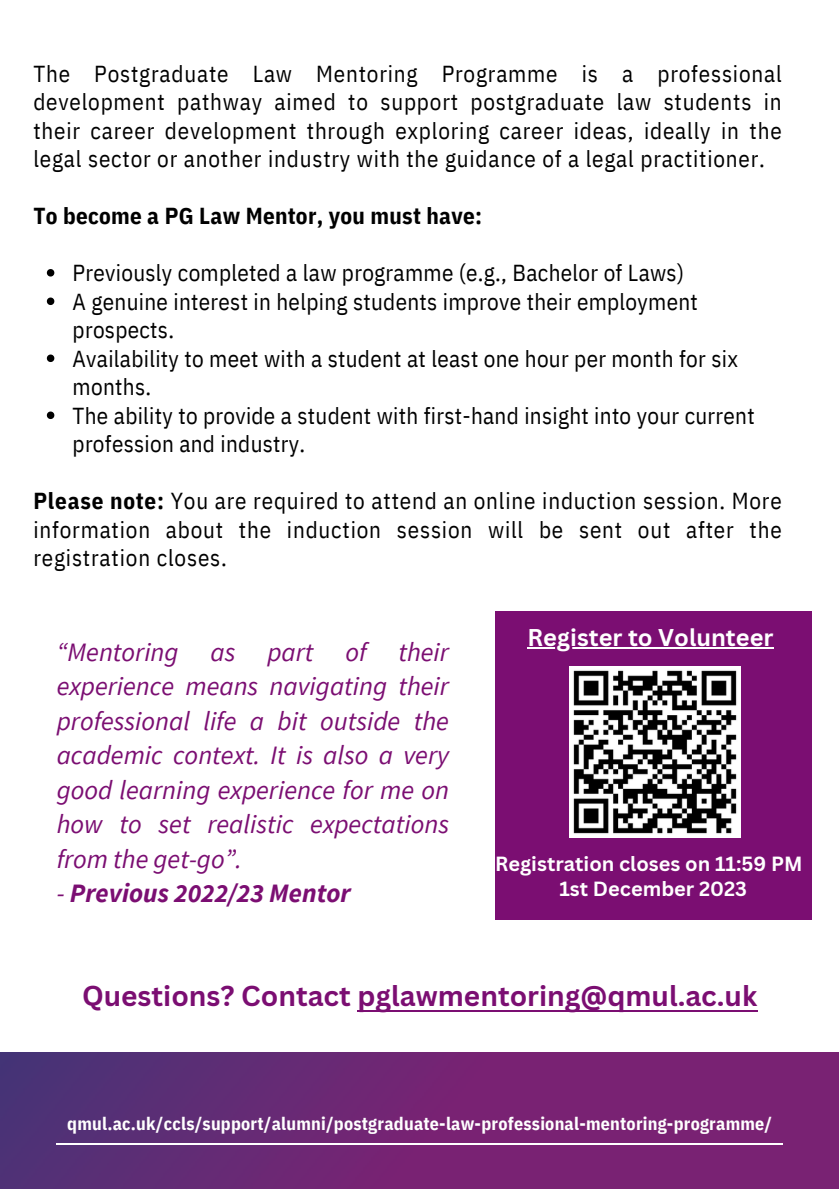
<style>
.page{position:relative;width:839px;height:1191px;background:#fff}
.page>*{position:absolute;margin:0;border:0;box-sizing:border-box;transform-origin:0 0}
.t1{font:700 28px "Canva Sans";color:#7b0e72}
.t2{font:italic 26.6px/34.4px "Source Sans Pro";color:#7b0e72;text-align:justify}
.t3{font:italic 700 26.6px "Source Sans Pro";color:#7b0e72}
.t4{font:700 23.6px "Canva Sans";color:#fff}
.t5{font:23px/28.4px "IBM Plex Sans Cond";letter-spacing:.015em;color:#000}
.t6{font:700 23px "IBM Plex Sans Cond";letter-spacing:.015em;color:#000}
.t7{font:700 20px/25.6px "Canva Sans";color:#fff;text-align:center}
.t8{font:700 18px "IBM Plex Sans Cond";letter-spacing:.015em;color:#fff}
.s1{font-weight:700}
.s2{font-weight:400}
</style>
<div class="page">
<img style="left:0;top:1052px;width:838px;height:137px">
<hr style="left:57px;top:1144px;width:726px;height:1px;background:#fff">
<div style="left:495px;top:611px;width:316px;height:309px;background:#7b0e72"></div>
<hr style="left:357px;top:1011px;width:224px;height:1px;background:#7b0e72">
<hr style="left:581px;top:1011px;width:176px;height:1px;background:#7b0e72">
<img style="left:569px;top:666px;width:171px;height:171px">
<svg style="left:47px;top:269px;width:7px;height:8px"></svg>
<svg style="left:47px;top:298px;width:7px;height:7px"></svg>
<svg style="left:47px;top:355px;width:7px;height:7px"></svg>
<svg style="left:47px;top:412px;width:7px;height:7px"></svg>
<hr style="left:527px;top:647px;width:246px;height:2px;background:#fff">
<p class="t5" style="left:33px;top:59px;width:750px;text-align:justify">The Postgraduate Law Mentoring Programme is a professional development pathway aimed to support postgraduate law students in their career development through exploring career ideas, ideally in the legal sector or another industry with the guidance of a legal practitioner.</p>
<p class="t6" style="left:33px;top:200px;width:450px">To become a PG Law Mentor, you must have:</p>
<p class="t5" style="left:73px;top:258px;width:613px">Previously completed a law programme (e.g., Bachelor of Laws)</p>
<p class="t5" style="left:73px;top:287px;width:626px">A genuine interest in helping students improve their employment prospects.</p>
<p class="t5" style="left:73px;top:344px;width:666px">Availability to meet with a student at least one hour per month for six months.</p>
<p class="t5" style="left:73px;top:401px;width:683px">The ability to provide a student with first-hand insight into your current profession and industry.</p>
<p class="t5" style="left:33px;top:486px;width:749px;text-align:justify"><span class="s1">Please note:</span> You are required to attend an online induction session. More information about the induction session will be sent out after the registration closes.</p>
<p class="t2" style="left:57px;top:634px;width:394px">“Mentoring as part of their experience means navigating their professional life a bit outside the academic context. It is also a very good learning experience for me on how to set realistic expectations from the get-go”.</p>
<p class="t3" style="left:57px;top:876px;width:295px"><span class="s2">-</span> Previous 2022/23 Mentor</p>
<p class="t4" style="left:527px;top:620px;width:247px">Register to Volunteer</p>
<p class="t7" style="left:495px;top:850px;width:309px">Registration closes on 11:59 PM<br>1st December 2023</p>
<p class="t1" style="left:82px;top:976px;width:676px">Questions? Contact pglawmentoring@qmul.ac.uk</p>
<p class="t8" style="left:67px;top:1112px;width:706px">qmul.ac.uk/ccls/support/alumni/postgraduate-law-professional-mentoring-programme/</p>
</div>
